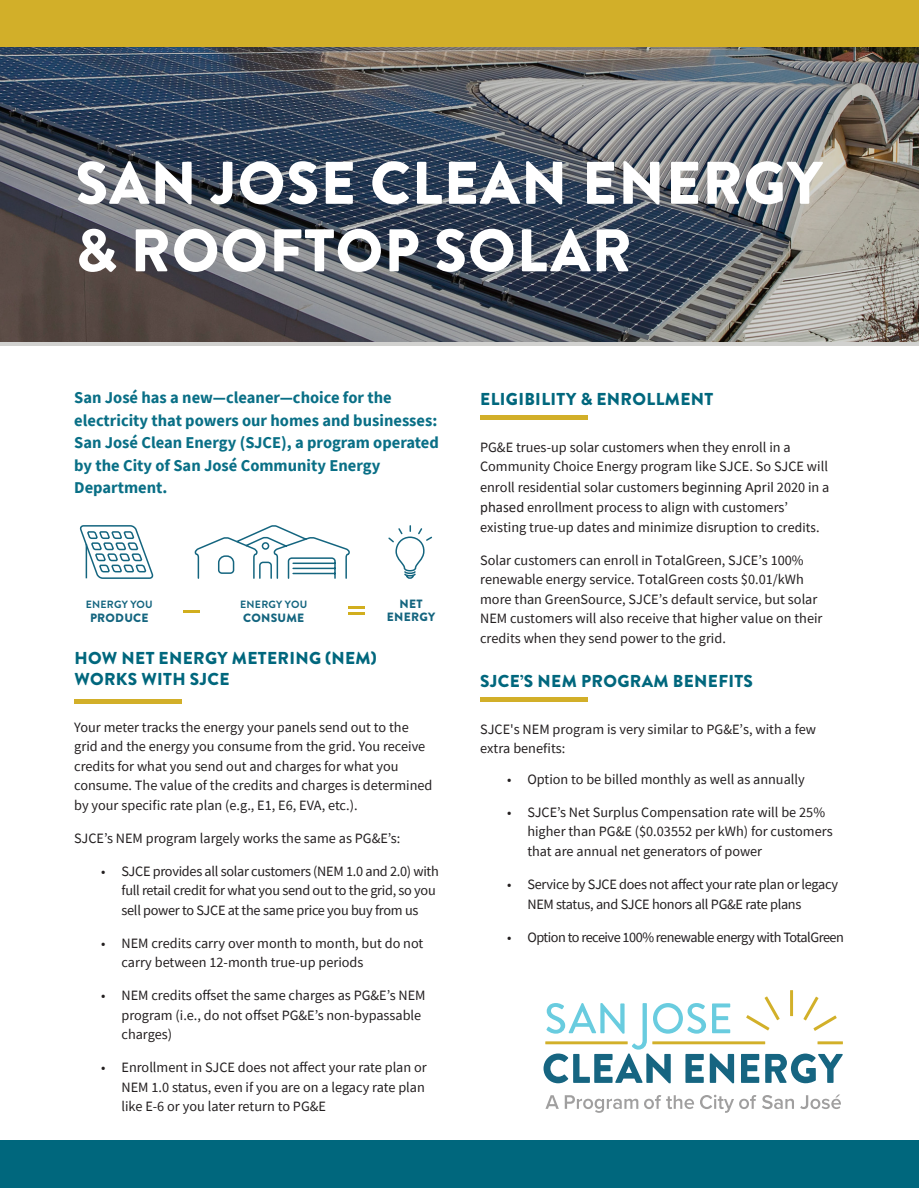
<style>
.page{position:relative;width:919px;height:1188px;background:#fff}
.page>*{position:absolute;margin:0;border:0;box-sizing:border-box;transform-origin:0 0}
.t1{font:900 60px "Brandon Grotesque";letter-spacing:.02em;color:#fff}
.Body_Copy{font:900 17.25px "Brandon Grotesque";letter-spacing:.02em;color:#00677d}
.Subhead_1{font:900 17.25px/20.7px "Brandon Grotesque";letter-spacing:.02em;color:#00677d}
.Body_Copy-2{font:700 16.5px/22.5px "Source Sans Pro";color:#096f86}
.Body_Copy-3{font:14.25px/19.5px "Source Sans Pro";color:#231f20}
.Body_Copy-4{font:14.25px/19.5px "Source Sans Pro";letter-spacing:-.02em;color:#231f20}
.Body_Copy-5{font:14.25px "Source Sans Pro";letter-spacing:-.035em;color:#231f20}
.Subhead_1-2{font:900 12px/13.5px "Brandon Grotesque";letter-spacing:.02em;color:#14657f;text-align:center}
.Subhead_1-3{font:700 10.5px "Brandon Grotesque";letter-spacing:.02em;color:#14657f}
.s1{font-family:"Calibri";font-size:15px}
.s2{font-family:"Calibri"}
</style>
<div class="page">
<img style="left:0;top:47px;width:919px;height:298px">
<svg style="left:545px;top:1095px;width:93px;height:17px"></svg>
<svg style="left:644px;top:1095px;width:50px;height:14px"></svg>
<svg style="left:700px;top:1094px;width:56px;height:18px"></svg>
<svg style="left:762px;top:1095px;width:32px;height:14px"></svg>
<svg style="left:800px;top:1094px;width:41px;height:15px"></svg>
<svg style="left:543px;top:1003px;width:191px;height:80px"></svg>
<svg style="left:741px;top:1054px;width:18px;height:28px"></svg>
<svg style="left:765px;top:1053px;width:78px;height:30px"></svg>
<hr style="left:652px;top:1041px;width:113px;height:3px;background:#d2b029">
<hr style="left:545px;top:1041px;width:82px;height:3px;background:#d2b029">
<hr style="left:790px;top:990px;width:3px;height:26px;background:#d2b029">
<svg style="left:746px;top:996px;width:33px;height:34px"></svg>
<hr style="left:817px;top:1041px;width:26px;height:3px;background:#d2b029">
<svg style="left:803px;top:996px;width:33px;height:34px"></svg>
<div style="left:0;top:0;width:919px;height:47px;background:#d2af29"></div>
<div style="left:0;top:1140px;width:919px;height:48px;background:#00677d"></div>
<svg style="left:79px;top:525px;width:75px;height:54px"></svg>
<hr style="left:86px;top:544px;width:1px;height:34px;background:#14657f">
<svg style="left:194px;top:525px;width:156px;height:54px"></svg>
<svg style="left:388px;top:525px;width:44px;height:54px"></svg>
<svg style="left:183px;top:610px;width:17px;height:3px"></svg>
<svg style="left:348px;top:606px;width:17px;height:8px"></svg>
<div style="left:480px;top:697px;width:108px;height:5px;background:#d2af29"></div>
<hr style="left:480px;top:416px;width:108px;height:4px;background:#d2af29">
<div style="left:74px;top:699px;width:108px;height:5px;background:#d2af29"></div>
<p class="t1" style="left:75px;top:141px;width:748px">SAN JOSE CLEAN ENERGY</p>
<p class="t1" style="left:75px;top:208px;width:558px">&amp; ROOFTOP SOLAR</p>
<p class="Body_Copy-2" style="left:74px;top:386px;width:366px">San José has a new—cleaner—choice for the electricity that powers our homes and businesses:<br>San José Clean Energy (SJCE), a program operated by the City of San José Community Energy Department.</p>
<p class="Subhead_1-3" style="left:86px;top:596px;width:68px">ENERGY YOU</p>
<p class="Subhead_1-2" style="left:90px;top:611px;width:60px">PRODUCE</p>
<p class="Subhead_1-3" style="left:240px;top:596px;width:68px">ENERGY YOU</p>
<p class="Subhead_1-2" style="left:243px;top:611px;width:63px">CONSUME</p>
<p class="Subhead_1-2" style="left:387px;top:597px;width:50px">NET<br>ENERGY</p>
<p class="Subhead_1" style="left:74px;top:648px;width:304px">HOW NET ENERGY METERING (NEM)<br>WORKS WITH SJCE</p>
<p class="Body_Copy-3" style="left:74px;top:717px;width:360px">Your meter tracks the energy your panels send out to the grid and the energy you consume from the grid. You receive credits for what you send out and charges for what you consume. The value of the credits and charges is determined by your specific rate plan (e.g., E1, E6, EVA, etc.).</p>
<p class="Body_Copy-3" style="left:74px;top:828px;width:327px">SJCE’s NEM program largely works the same as PG&amp;E’s:</p>
<p class="Body_Copy-4" style="left:121px;top:861px;width:319px;text-indent:-20px">• SJCE provides all solar customers (NEM 1.0 and 2.0) with full retail credit for what you send out to the grid, so you sell power to SJCE at the same price you buy from us</p>
<p class="Body_Copy-3" style="left:121px;top:933px;width:303px;text-indent:-20px">• NEM credits carry over month to month, but do not carry between 12-month true-up periods</p>
<p class="Body_Copy-3" style="left:121px;top:985px;width:305px;text-indent:-20px">• NEM credits offset the same charges as PG&amp;E’s NEM program (i.e., do not offset PG&amp;E’s non-bypassable charges)</p>
<p class="Body_Copy-3" style="left:121px;top:1057px;width:307px;text-indent:-20px">• Enrollment in SJCE does not affect your rate plan or<br>NEM 1.0 status, even if you are on a legacy rate plan like E-6 or you later return to PG&amp;E</p>
<p class="Body_Copy" style="left:480px;top:387px;width:234px">ELIGIBILITY &amp; ENROLLMENT</p>
<p class="Body_Copy-3" style="left:480px;top:437px;width:351px;line-height:20px">PG&amp;E trues-up solar customers when they enroll in a Community Choice Energy program like SJCE. So SJCE will enroll residential solar customers <span class="s1">beginning April</span> 2020 in a <span class="s1">phased</span> enrollment process to align with customers’ existing true-up dates and minimize disruption <span class="s2">to credits</span>.</p>
<p class="Body_Copy-3" style="left:480px;top:550px;width:344px">Solar customers can enroll <span class="s2">in</span> TotalGreen, SJCE’s 100% renewable energy service. TotalGreen costs $0.01/kWh more than GreenSource, SJCE’s default service, but solar NEM customers will also receive that higher value on their credits when they send power to the grid.</p>
<p class="Body_Copy" style="left:480px;top:669px;width:274px">SJCE’S NEM PROGRAM BENEFITS</p>
<p class="Body_Copy-3" style="left:480px;top:719px;width:337px">SJCE's NEM program is very similar to PG&amp;E’s, with a few extra bene<span class="s2">f</span>its:</p>
<p class="Body_Copy-3" style="left:507px;top:769px;width:299px">• Option to be billed monthly as well as annually</p>
<p class="Body_Copy-3" style="left:527px;top:802px;width:307px;text-indent:-20px">• SJCE’s Net Surplus Compensation rate will be 25% higher than PG&amp;E ($0.03552 per kWh) for customers that are annual net generators of power</p>
<p class="Body_Copy-4" style="left:527px;top:874px;width:312px;text-indent:-20px">• Service by SJCE does not affect your rate plan or legacy<br>NEM status, and SJCE honors all PG&amp;E rate plans</p>
<p class="Body_Copy-5" style="left:507px;top:927px;width:338px">• Option to receive 100% renewable energy with TotalGreen</p>
</div>
